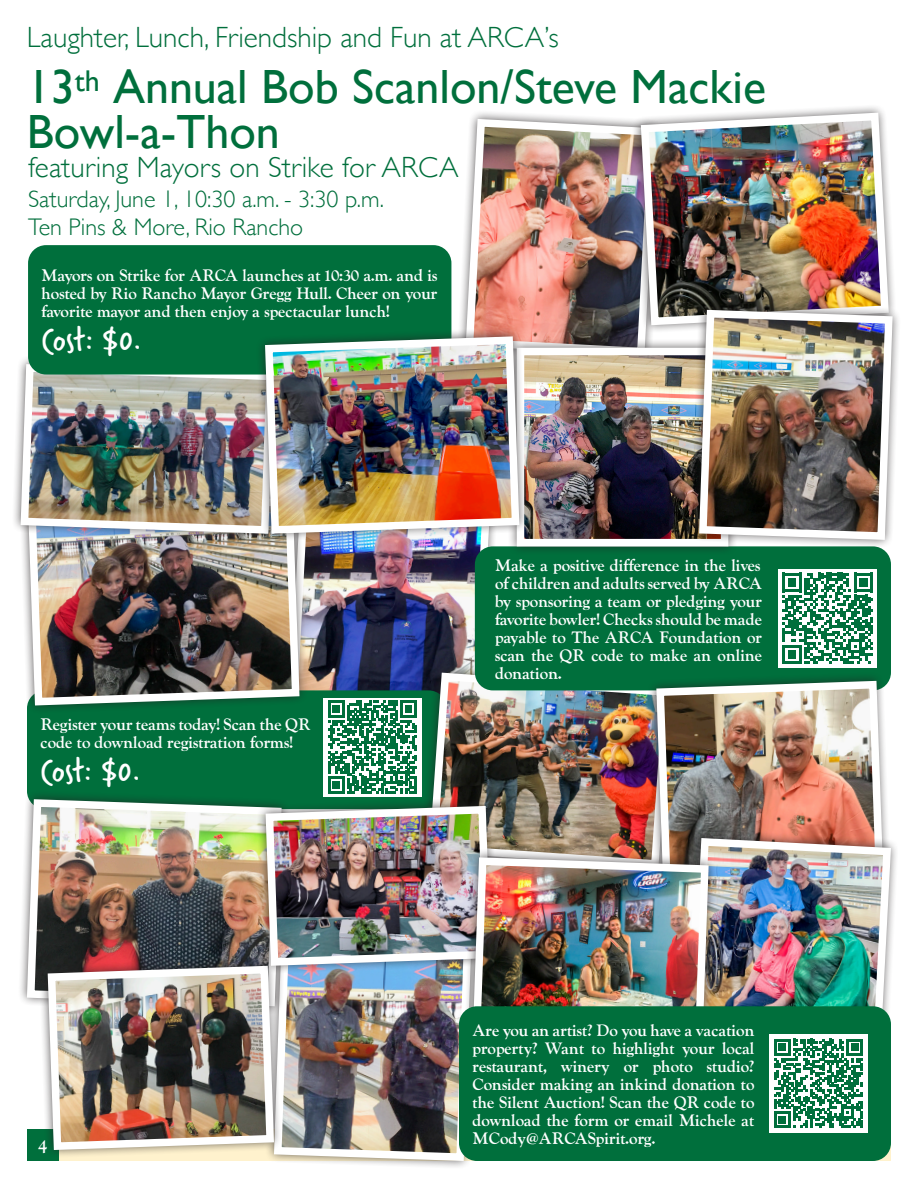
<style>
.page{position:relative;width:918px;height:1188px;background:#fff}
.page>*{position:absolute;margin:0;border:0;box-sizing:border-box;transform-origin:0 0}
.Body_Text{font:48px "Gill Sans";color:#006f3c}
.Body_Text-2{font:36px "Verveine";letter-spacing:-.03em;color:#fff}
.Body_Text-3{font:300 29.25px "Gill Sans";color:#006f3c}
.Body_Text-4{font:300 24px "Gill Sans";color:#006f3c}
.t1{font:700 18px "LTC Goudy Oldstyle Pro";color:#fff}
.Body_Text-5{font:700 16.5px/18px "LTC Goudy Oldstyle Pro";color:#fff;text-align:justify}
</style>
<div class="page">
<div style="left:27px;top:1130px;width:31px;height:31px;background:#006f3c"></div>
<img style="left:462px;top:115px;width:190px;height:223px">
<img style="left:309px;top:544px;width:185px;height:146px">
<svg style="left:630px;top:107px;width:264px;height:228px"></svg>
<img style="left:637px;top:109px;width:256px;height:220px">
<div style="left:27px;top:690px;width:420px;height:119px;background:#006f3c;border-radius:18px"></div>
<img style="left:425px;top:669px;width:221px;height:178px">
<div style="left:475px;top:546px;width:416px;height:144px;background:#006f3c;border-radius:18px"></div>
<img style="left:270px;top:976px;width:203px;height:189px">
<svg style="left:646px;top:674px;width:245px;height:173px"></svg>
<img style="left:652px;top:677px;width:235px;height:170px">
<svg style="left:23px;top:544px;width:286px;height:147px"></svg>
<img style="left:24px;top:544px;width:279px;height:165px">
<svg style="left:20px;top:792px;width:272px;height:224px"></svg>
<img style="left:23px;top:795px;width:262px;height:215px">
<svg style="left:38px;top:956px;width:246px;height:204px"></svg>
<img style="left:44px;top:962px;width:234px;height:192px">
<div style="left:507px;top:338px;width:231px;height:218px;background:#231f20;opacity:.75"></div>
<img style="left:529px;top:357px;width:160px;height:180px">
<div style="left:517px;top:348px;width:211px;height:198px;border:8px solid #fff"></div>
<img style="left:255px;top:796px;width:246px;height:180px">
<img style="left:262px;top:802px;width:233px;height:168px">
<img style="left:14px;top:358px;width:241px;height:186px">
<img style="left:17px;top:360px;width:238px;height:178px">
<div style="left:28px;top:245px;width:423px;height:130px;background:#006f3c;border-radius:18px"></div>
<img style="left:255px;top:326px;width:274px;height:218px">
<img style="left:261px;top:333px;width:262px;height:205px">
<img style="left:689px;top:300px;width:210px;height:250px">
<img style="left:695px;top:306px;width:202px;height:238px">
<svg style="left:682px;top:828px;width:214px;height:43px"></svg>
<img style="left:688px;top:834px;width:207px;height:186px">
<img style="left:463px;top:847px;width:256px;height:165px">
<img style="left:469px;top:853px;width:244px;height:155px">
<div style="left:324px;top:698px;width:98px;height:98px;background:#fff"></div>
<svg style="left:328px;top:701px;width:89px;height:92px"></svg>
<div style="left:779px;top:569px;width:98px;height:99px;background:#fff"></div>
<svg style="left:782px;top:573px;width:91px;height:91px"></svg>
<div style="left:459px;top:1006px;width:432px;height:155px;background:#006f3c;border-radius:18px"></div>
<div style="left:770px;top:1035px;width:98px;height:98px;background:#fff"></div>
<svg style="left:774px;top:1039px;width:89px;height:89px"></svg>
<p class="Body_Text-3" style="left:27px;top:15px;width:533px">Laughter, Lunch, Friendship and Fun at ARCA’s</p>
<p class="Body_Text" style="left:27px;top:58px;width:741px">13<sup>th</sup> Annual Bob Scanlon/Steve Mackie</p>
<p class="Body_Text" style="left:27px;top:103px;width:255px">Bowl-a-Thon</p>
<p class="Body_Text-3" style="left:28px;top:144px;width:432px">featuring Mayors on Strike for ARCA</p>
<p class="Body_Text-4" style="left:28px;top:180px;width:357px">Saturday, June 1, 10:30 a.m. - 3:30 p.m.</p>
<p class="Body_Text-4" style="left:28px;top:208px;width:277px">Ten Pins &amp; More, Rio Rancho</p>
<p class="Body_Text-5" style="left:42px;top:267px;width:398px">Mayors on Strike for ARCA launches at 10:30 a.m. and is hosted by Rio Rancho Mayor Gregg Hull. Cheer on your favorite mayor and then enjoy a spectacular lunch!</p>
<p class="Body_Text-2" style="left:42px;top:315px;width:102px">Cost: $0.</p>
<p class="Body_Text-5" style="left:40px;top:716px;width:272px">Register your teams today! Scan the QR code to download registration forms!</p>
<p class="Body_Text-2" style="left:40px;top:746px;width:102px">Cost: $0.</p>
<p class="Body_Text-5" style="left:495px;top:556px;width:269px">Make a positive difference in the lives of children and adults served by ARCA by sponsoring a team or pledging your favorite bowler! Checks should be made payable to The ARCA Foundation or scan the QR code to make an online donation.</p>
<p class="t1" style="left:38px;top:1135px;width:11px">4</p>
<p class="Body_Text-5" style="left:472px;top:1022px;width:284px">Are you an artist? Do you have a vacation property? Want to highlight your local restaurant, winery or photo studio?<br>Consider making an inkind donation to the Silent Auction! Scan the QR code to download the form or email Michele at MCody@ARCASpirit.org.</p>
</div>
